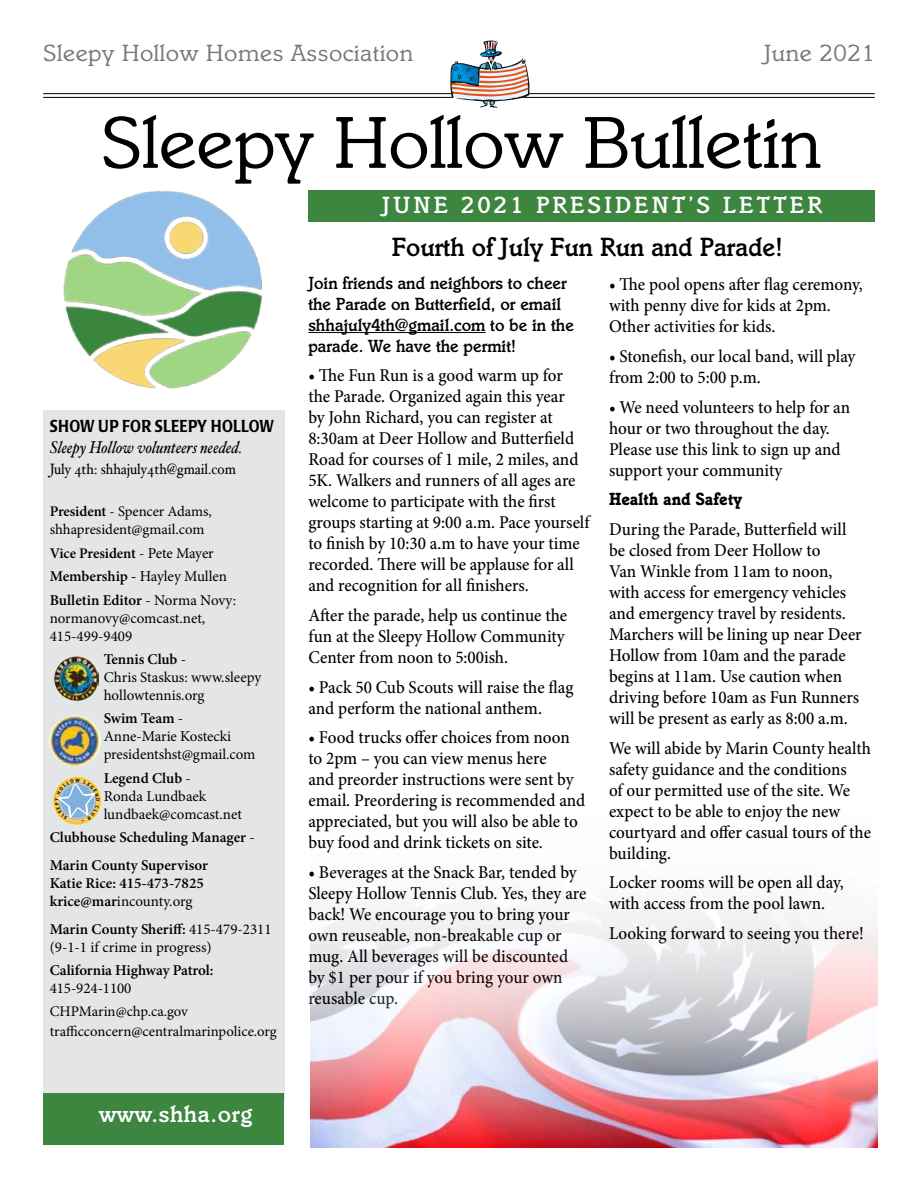
<style>
.page{position:relative;width:918px;height:1188px;background:#fff}
.page>*{position:absolute;margin:0;border:0;box-sizing:border-box;transform-origin:0 0}
.t1{font:75px "Italia";color:#000}
.t2{font:500 27px "Italia";color:#000;scale:.95 1}
.t3{font:24px "Italia";letter-spacing:.025em;color:#77787b}
.t4{font:500 24px "Italia";letter-spacing:.125em;color:#fff}
.t5{font:500 24px "Italia";letter-spacing:.025em;color:#fff}
.t6{font:500 18px/21px "Minion Pro";color:#000;scale:.95 1}
.t7{font:500 18px/21px "Italia";color:#000;scale:.95 1}
.t8{font:700 18px "Italia";color:#000;scale:.95 1}
.t9{font:italic 17.1px "Hoefler Text";color:#000;scale:.9 1}
.t10{font:500 17.1px "Poppl Laudatio";letter-spacing:.02em;color:#000;scale:.85 1}
.t11{font:15px/18px "Minion Pro";letter-spacing:-.005em;color:#000}
.t12{font:600 15px/23.4px "Minion Pro";color:#000}
.t13{font:15px "Hoefler Text";color:#000;scale:.9 1}
.t14{font:14.7px/18px "Minion Pro";color:#000}
.t15{font:600 14.7px "Minion Pro";letter-spacing:-.01em;color:#000}
.s1{font-weight:600}
.s2{font-weight:400;font-size:15px}
.s3{font-weight:400}
</style>
<div class="page">
<hr style="left:43px;top:93px;width:832px;height:1px;background:#000">
<hr style="left:43px;top:97px;width:832px;height:1px;background:#000">
<img style="left:63px;top:191px;width:199px;height:198px">
<div style="left:43px;top:410px;width:241px;height:691px;background:#e4e5e6"></div>
<div style="left:43px;top:1094px;width:241px;height:51px;background:#3c8640"></div>
<img style="left:49px;top:716px;width:52px;height:50px">
<img style="left:54px;top:656px;width:45px;height:45px">
<div style="left:308px;top:191px;width:567px;height:31px;background:#3c8640"></div>
<hr style="left:308px;top:332px;width:178px;height:1px;background:#000">
<img style="left:310px;top:912px;width:568px;height:236px">
<svg style="left:450px;top:41px;width:79px;height:67px"></svg>
<svg style="left:54px;top:778px;width:46px;height:46px"></svg>
<h3 class="t3" style="left:43px;top:39px;width:372px">Sleepy Hollow Homes Association</h3>
<h3 class="t3" style="left:765px;top:39px;width:112px">June 2021</h3>
<h1 class="t1" style="left:101px;top:99px;width:722px">Sleepy Hollow Bulletin</h1>
<h3 class="t4" style="left:382px;top:191px;width:441px">JUNE 2021 PRESIDENT’S LETTER</h3>
<h2 class="t2" style="left:392px;top:231px;width:413px">Fourth of July Fun Run and Parade!</h2>
<p class="t7" style="left:308px;top:272px;width:281px">Join friends and neighbors to cheer the Parade on Butterfield, or email shhajuly4th@gmail.com to be in the parade. We have the permit!</p>
<p class="t6" style="left:308px;top:365px;width:297px">• The Fun Run is a good warm up for<br>the Parade. Organized again this year<br>by John Richard, you can register at 8:30am at Deer Hollow and Butterfield Road for courses of 1 mile, 2 miles, and 5K. Walkers and runners of all ages are welcome to participate with the first groups starting at 9:00 a.m. Pace yourself to finish by 10:30 a.m to have your time recorded. There will be applause for all and recognition for all finishers.</p>
<p class="t6" style="left:308px;top:605px;width:274px">After the parade, help us continue the fun at the Sleepy Hollow Community<br>Center from noon to 5:00ish.</p>
<p class="t6" style="left:308px;top:677px;width:280px">• Pack 50 Cub Scouts will raise the flag and perform the national anthem.</p>
<p class="t6" style="left:308px;top:727px;width:293px">• Food trucks offer choices from noon to 2pm – you can view menus here<br>and preorder instructions were sent by email. Preordering is recommended and appreciated, but you will also be able to buy food and drink tickets on site.</p>
<p class="t6" style="left:308px;top:862px;width:294px">• Beverages at the Snack Bar, tended by Sleepy Hollow Tennis Club. Yes, they are back! We encourage you to bring your own reuseable, non-breakable cup or mug. All beverages will be discounted by $1 per pour if you bring your own reusable cup.</p>
<p class="t6" style="left:609px;top:274px;width:269px">• The pool opens after flag ceremony, with penny dive for kids at 2pm.<br>Other activities for kids.</p>
<p class="t6" style="left:609px;top:346px;width:261px">• Stonefish, our local band, will play from 2:00 to 5:00 p.m.</p>
<p class="t6" style="left:609px;top:396px;width:255px">• We need volunteers to help for an hour or two throughout the day.<br>Please use this link to sign up and support your community</p>
<p class="t8" style="left:609px;top:488px;width:142px">Health and Safety</p>
<p class="t6" style="left:609px;top:519px;width:268px">During the Parade, Butterfield will be closed from Deer Hollow to<br>Van Winkle from 11am to noon, with access for emergency vehicles and emergency travel by residents.<br>Marchers will be lining up near Deer Hollow from 10am and the parade begins at 11am. Use caution when driving before 10am as Fun Runners will be present as early as 8:00 a.m.</p>
<p class="t6" style="left:609px;top:737px;width:277px">We will abide by Marin County health safety guidance and the conditions<br>of our permitted use of the site. We expect to be able to enjoy the new courtyard and offer casual tours of the building.</p>
<p class="t6" style="left:609px;top:872px;width:249px">Locker rooms will be open all day, with access from the pool lawn.</p>
<p class="t6" style="left:609px;top:923px;width:270px">Looking forward to seeing you there!</p>
<p class="t10" style="left:50px;top:416px;width:266px">SHOW UP FOR SLEEPY HOLLOW</p>
<p class="t9" style="left:50px;top:437px;width:216px">Sleepy Hollow volunteers needed.</p>
<p class="t13" style="left:50px;top:460px;width:209px">July 4th: shhajuly4th@gmail.com</p>
<p class="t14" style="left:50px;top:503px;width:164px"><span class="s1">President</span> - Spencer Adams, shhapresident@gmail.com</p>
<p class="t15" style="left:50px;top:543px;width:166px">Vice President <span class="s2">- Pete Mayer</span></p>
<p class="t12" style="left:50px;top:565px;width:188px">Membership - <span class="s3">Hayley Mullen<br></span>Bulletin Editor <span class="s3">- Norma Novy:</span></p>
<p class="t11" style="left:50px;top:609px;width:157px">normanovy@comcast.net,<br>415-499-9409</p>
<p class="t11" style="left:104px;top:650px;width:159px"><span class="s1">Tennis Club</span> -<br>Chris Staskus: www.sleepy hollowtennis.org</p>
<p class="t11" style="left:104px;top:710px;width:153px"><span class="s1">Swim Team</span> -<br>Anne-Marie Kostecki presidentshst@gmail.com</p>
<p class="t11" style="left:104px;top:769px;width:140px"><span class="s1">Legend Club</span> -<br>Ronda Lundbaek lundbaek@comcast.net</p>
<p class="t12" style="left:50px;top:823px;width:207px;line-height:27.8px">Clubhouse Scheduling Manager <span class="s3">-<br></span>Marin County Supervisor</p>
<p class="t12" style="left:50px;top:874px;width:156px;line-height:18px">Katie Rice: 415-473-7825 krice@mar<span class="s3">incounty.org</span></p>
<p class="t11" style="left:50px;top:920px;width:224px"><span class="s1">Marin County Sheriff:</span> 415-479-2311 (9-1-1 if crime in progress)</p>
<p class="t12" style="left:50px;top:958px;width:165px">California Highway Patrol:</p>
<p class="t11" style="left:50px;top:979px;width:83px">415-924-1100</p>
<p class="t14" style="left:50px;top:1001px;width:229px;line-height:20.4px">CHPMarin@chp.ca.gov trafficconcern@centralmarinpolice.org</p>
<h3 class="t5" style="left:99px;top:1100px;width:155px">www.shha.org</h3>
</div>
